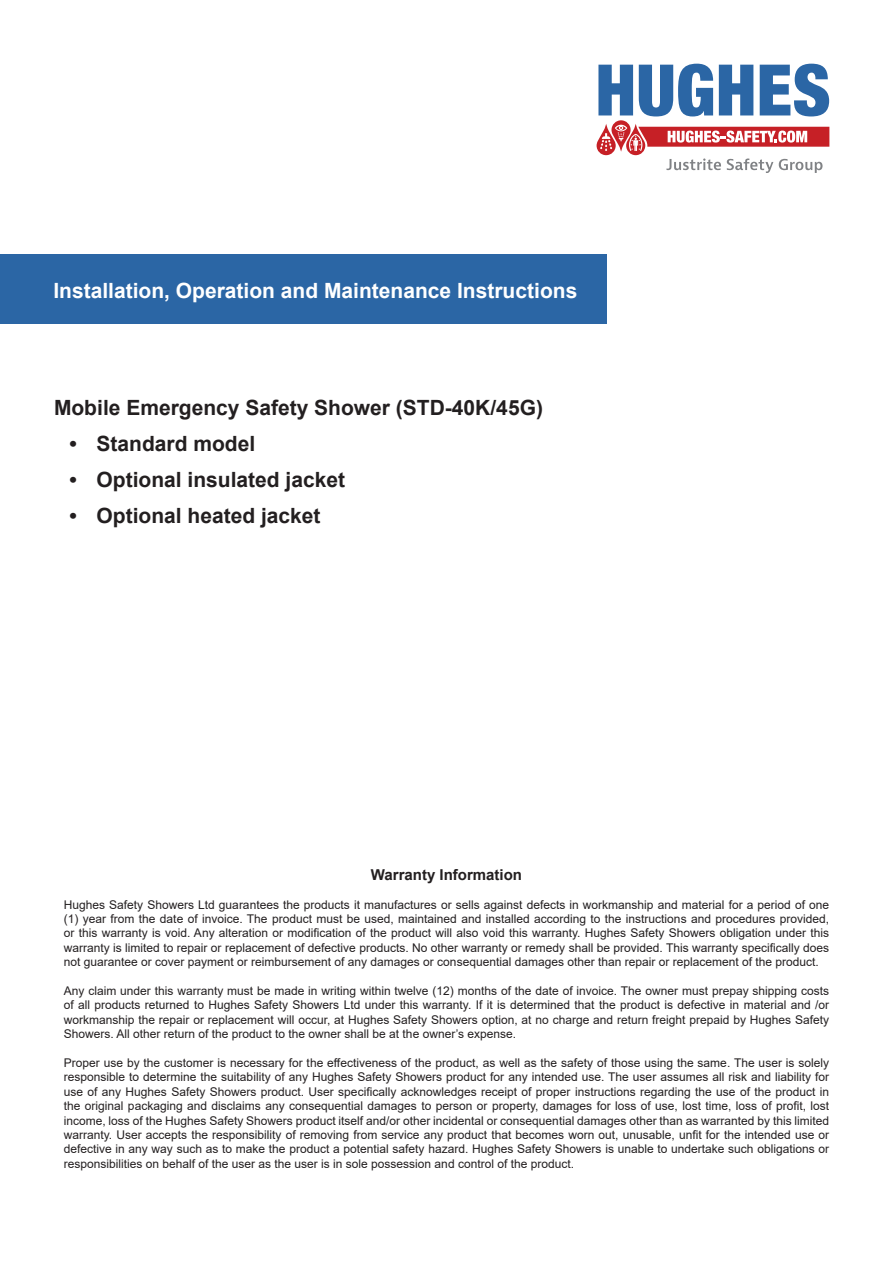
<style>
.page{position:relative;width:893px;height:1263px;background:#fff}
.page>*{position:absolute;margin:0;border:0;box-sizing:border-box;transform-origin:0 0}
.t1{font:700 21px "Arial";color:#231f20}
.t2{font:700 21px "Arial";color:#fff}
.t3{font:700 15px "Arial";color:#231f20}
.t4{font:12px/14.4px "Arial";color:#231f20;text-align:justify}
</style>
<div class="page">
<svg style="left:597px;top:64px;width:232px;height:109px"></svg>
<div style="left:0;top:254px;width:606px;height:70px;background:#2b66a5"></div>
<p class="t2" style="left:53px;top:275px;width:525px">Installation, Operation and Maintenance Instructions</p>
<p class="t1" style="left:54px;top:393px;width:490px">Mobile Emergency Safety Shower (STD-40K/45G)</p>
<p class="t1" style="left:70px;top:429px;width:187px">• Standard model</p>
<p class="t1" style="left:70px;top:465px;width:277px">• Optional insulated jacket</p>
<p class="t1" style="left:70px;top:501px;width:253px">• Optional heated jacket</p>
<p class="t3" style="left:371px;top:864px;width:153px">Warranty Information</p>
<p class="t4" style="left:64px;top:897px;width:767px">Hughes Safety Showers Ltd guarantees the products it manufactures or sells against defects in workmanship and material for a period of one (1) year from the date of invoice. The product must be used, maintained and installed according to the instructions and procedures provided, or this warranty is void. Any alteration or modification of the product will also void this warranty. Hughes Safety Showers obligation under this warranty is limited to repair or replacement of defective products. No other warranty or remedy shall be provided. This warranty specifically does not guarantee or cover payment or reimbursement of any damages or consequential damages other than repair or replacement of the product.</p>
<p class="t4" style="left:64px;top:983px;width:767px">Any claim under this warranty must be made in writing within twelve (12) months of the date of invoice. The owner must prepay shipping costs of all products returned to Hughes Safety Showers Ltd under this warranty. If it is determined that the product is defective in material and /or workmanship the repair or replacement will occur, at Hughes Safety Showers option, at no charge and return freight prepaid by Hughes Safety Showers. All other return of the product to the owner shall be at the owner’s expense.</p>
<p class="t4" style="left:64px;top:1055px;width:767px">Proper use by the customer is necessary for the effectiveness of the product, as well as the safety of those using the same. The user is solely responsible to determine the suitability of any Hughes Safety Showers product for any intended use. The user assumes all risk and liability for use of any Hughes Safety Showers product. User specifically acknowledges receipt of proper instructions regarding the use of the product in the original packaging and disclaims any consequential damages to person or property, damages for loss of use, lost time, loss of profit, lost income, loss of the Hughes Safety Showers product itself and/or other incidental or consequential damages other than as warranted by this limited warranty. User accepts the responsibility of removing from service any product that becomes worn out, unusable, unfit for the intended use or defective in any way such as to make the product a potential safety hazard. Hughes Safety Showers is unable to undertake such obligations or responsibilities on behalf of the user as the user is in sole possession and control of the product.</p>
</div>
